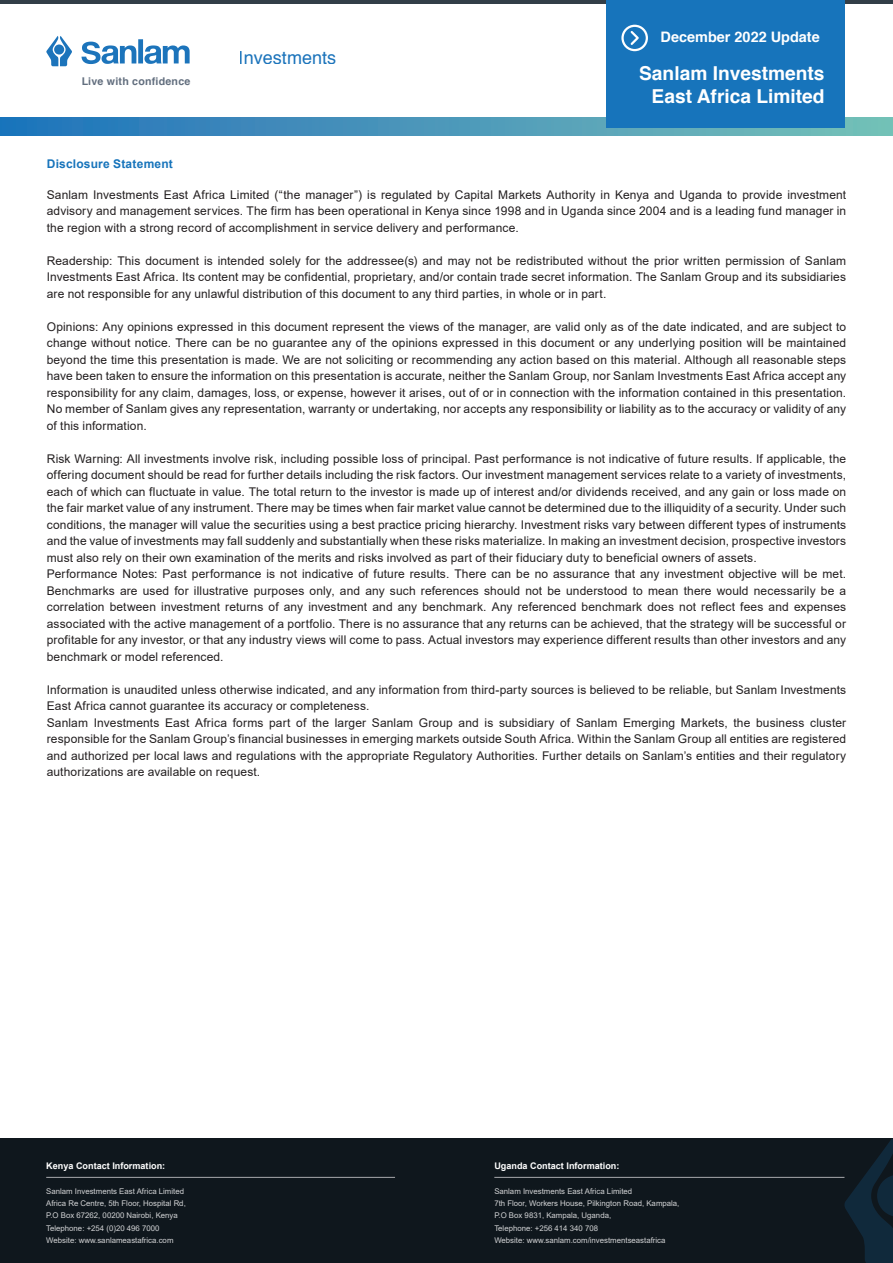
<style>
.page{position:relative;width:893px;height:1263px;background:#fff}
.page>*{position:absolute;margin:0;border:0;box-sizing:border-box;transform-origin:0 0}
.t1{font:700 19.2px/23px "Helvetica";color:#fff;text-align:right}
.t2{font:18px "Helvetica";color:#1c74bb}
.t3{font:700 14.4px "Helvetica";color:#fff}
.t4{font:12px/16.5px "Arial";letter-spacing:.01em;color:#231f20;text-align:justify}
.t5{font:700 12px "Arial";letter-spacing:.015em;color:#1774bb}
.t6{font:700 10.65px "Helvetica";letter-spacing:.02em;color:#626e7e}
.t7{font:700 9.15px "Arial";color:#fff}
.t8{font:7.8px/12.3px "Arial";color:#d1d2d4}
</style>
<div class="page">
<svg style="left:0;top:0;width:893px;height:5px;fill:#323e48"></svg>
<div style="left:0;top:118px;width:893px;height:18px;background:linear-gradient(to right,#2172bc,#77c0b8)"></div>
<svg style="left:46px;top:36px;width:144px;height:30px"></svg>
<div style="left:607px;top:0;width:238px;height:128px;background:#1774bb"></div>
<div style="left:621px;top:25px;width:27px;height:26px;border:2px solid #fff;border-radius:50%"></div>
<svg style="left:628px;top:31px;width:11px;height:16px"></svg>
<div style="left:0;top:1138px;width:893px;height:125px;background:#0f171d"></div>
<hr style="left:46px;top:1177px;width:349px;height:1px;background:#a8a9ad">
<hr style="left:494px;top:1177px;width:350px;height:1px;background:#a8a9ad">
<svg style="left:844px;top:1139px;width:49px;height:124px"></svg>
<p class="t6" style="left:82px;top:73px;width:110px">Live with confidence</p>
<h2 class="t2" style="left:239px;top:43px;width:99px">Investments</h2>
<p class="t3" style="left:661px;top:26px;width:161px">December 2022 Update</p>
<h1 class="t1" style="left:639px;top:62px;width:187px">Sanlam Investments<br>East Africa Limited</h1>
<p class="t5" style="left:47px;top:155px;width:128px">Disclosure Statement</p>
<p class="t4" style="left:47px;top:186px;width:801px">Sanlam Investments East Africa Limited (“the manager”) is regulated by Capital Markets Authority in Kenya and Uganda to provide investment advisory and management services. The firm has been operational in Kenya since 1998 and in Uganda since 2004 and is a leading fund manager in the region with a strong record of accomplishment in service delivery and performance.</p>
<p class="t4" style="left:47px;top:252px;width:801px">Readership: This document is intended solely for the addressee(s) and may not be redistributed without the prior written permission of Sanlam Investments East Africa. Its content may be confidential, proprietary, and/or contain trade secret information. The Sanlam Group and its subsidiaries are not responsible for any unlawful distribution of this document to any third parties, in whole or in part.</p>
<p class="t4" style="left:47px;top:318px;width:801px">Opinions: Any opinions expressed in this document represent the views of the manager, are valid only as of the date indicated, and are subject to change without notice. There can be no guarantee any of the opinions expressed in this document or any underlying position will be maintained beyond the time this presentation is made. We are not soliciting or recommending any action based on this material. Although all reasonable steps have been taken to ensure the information on this presentation is accurate, neither the Sanlam Group, nor Sanlam Investments East Africa accept any responsibility for any claim, damages, loss, or expense, however it arises, out of or in connection with the information contained in this presentation.<br>No member of Sanlam gives any representation, warranty or undertaking, nor accepts any responsibility or liability as to the accuracy or validity of any of this information.</p>
<p class="t4" style="left:47px;top:450px;width:801px;text-align:left">Risk Warning: All investments involve risk, including possible loss of principal. Past performance is not indicative of future results. If applicable, the offering document should be read for further details including the risk factors. Our investment management services relate to a variety of investments, each of which can fluctuate in value. The total return to the investor is made up of interest and/or dividends received, and any gain or loss made on the fair market value of any instrument. There may be times when fair market value cannot be determined due to the illiquidity of a security. Under such conditions, the manager will value the securities using a best practice pricing hierarchy. Investment risks vary between different types of instruments and the value of investments may fall suddenly and substantially when these risks materialize. In making an investment decision, prospective investors must also rely on their own examination of the merits and risks involved as part of their fiduciary duty to beneficial owners of assets.<br>Performance Notes: Past performance is not indicative of future results. There can be no assurance that any investment objective will be met.<br>Benchmarks are used for illustrative purposes only, and any such references should not be understood to mean there would necessarily be a correlation between investment returns of any investment and any benchmark. Any referenced benchmark does not reflect fees and expenses associated with the active management of a portfolio. There is no assurance that any returns can be achieved, that the strategy will be successful or profitable for any investor, or that any industry views will come to pass. Actual investors may experience different results than other investors and any benchmark or model referenced.</p>
<p class="t4" style="left:47px;top:681px;width:801px;text-align:left">Information is unaudited unless otherwise indicated, and any information from third-party sources is believed to be reliable, but Sanlam Investments East Africa cannot guarantee its accuracy or completeness.<br>Sanlam Investments East Africa forms part of the larger Sanlam Group and is subsidiary of Sanlam Emerging Markets, the business cluster responsible for the Sanlam Group’s financial businesses in emerging markets outside South Africa. Within the Sanlam Group all entities are registered and authorized per local laws and regulations with the appropriate Regulatory Authorities. Further details on Sanlam’s entities and their regulatory authorizations are available on request.</p>
<p class="t7" style="left:46px;top:1159px;width:121px">Kenya Contact Information:</p>
<p class="t8" style="left:46px;top:1185px;width:141px">Sanlam Investments East Africa Limited Africa Re Centre, 5th Floor, Hospital Rd, P.O Box 67262, 00200 Nairobi, Kenya Telephone: +254 (0)20 496 7000<br>Website: www.sanlameastafrica.com</p>
<p class="t7" style="left:494px;top:1159px;width:127px">Uganda Contact Information:</p>
<p class="t8" style="left:494px;top:1185px;width:187px">Sanlam Investments East Africa Limited<br>7th Floor, Workers House, Pilkington Road, Kampala, P.O Box 9831, Kampala, Uganda,<br>Telephone: +256 414 340 708<br>Website: www.sanlam.com/investmentseastafrica</p>
</div>
